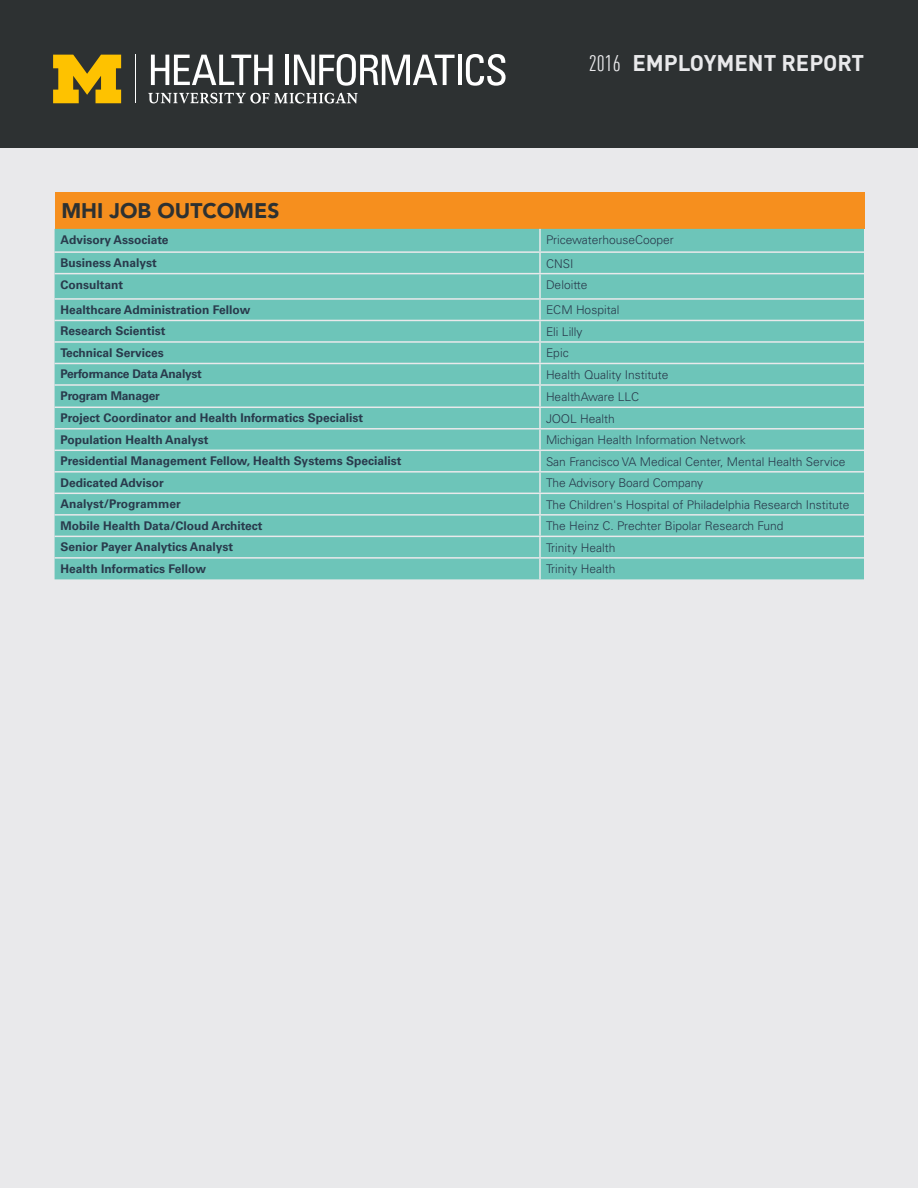
<style>
.page{position:relative;width:918px;height:1188px;background:#fff}
.page>*{position:absolute;margin:0;border:0;box-sizing:border-box;transform-origin:0 0}
.t1{font:700 22.2px "DIN Offc";color:#e9e9eb}
.t2{font:condensed 22.2px "DIN Offc";color:#e9e9eb}
.t3{font:900 21px "Avenir LT Std";color:#2d3132}
.Job_Title_Style{font:700 12px "Univers";color:#293a4c}
.Organization_Name_St{font:300 12px "Univers";color:#293a4c}
.Job_Title_Style-2{font:700 12px "Univers";letter-spacing:-.02em;color:#293a4c}
</style>
<div class="page">
<div style="left:0;top:148px;width:918px;height:1040px;background:#e9e9eb"></div>
<div style="left:0;top:0;width:918px;height:148px;background:#2d3132"></div>
<svg style="left:151px;top:55px;width:122px;height:30px"></svg>
<hr style="left:285px;top:55px;width:4px;height:30px;background:#fff">
<svg style="left:294px;top:54px;width:161px;height:32px"></svg>
<hr style="left:458px;top:55px;width:3px;height:30px;background:#fff">
<svg style="left:466px;top:54px;width:40px;height:32px"></svg>
<hr style="left:135px;top:55px;width:1px;height:48px;background:#fff">
<svg style="left:53px;top:55px;width:68px;height:48px"></svg>
<svg style="left:148px;top:93px;width:210px;height:11px"></svg>
<div style="left:55px;top:192px;width:810px;height:37px;background:#f68f1e"></div>
<div style="left:55px;top:229px;width:809px;height:350px;background:#6dc5b9"></div>
<hr style="left:539px;top:229px;width:2px;height:22px;background:#e9e9eb">
<hr style="left:55px;top:251px;width:485px;height:2px;background:#e9e9eb">
<hr style="left:540px;top:251px;width:324px;height:2px;background:#e9e9eb">
<hr style="left:539px;top:253px;width:2px;height:20px;background:#e9e9eb">
<hr style="left:55px;top:273px;width:485px;height:1px;background:#e9e9eb">
<hr style="left:540px;top:273px;width:324px;height:1px;background:#e9e9eb">
<hr style="left:539px;top:274px;width:2px;height:24px;background:#e9e9eb">
<hr style="left:55px;top:298px;width:485px;height:2px;background:#e9e9eb">
<hr style="left:540px;top:298px;width:324px;height:2px;background:#e9e9eb">
<hr style="left:539px;top:300px;width:2px;height:20px;background:#e9e9eb">
<hr style="left:55px;top:320px;width:485px;height:1px;background:#e9e9eb">
<hr style="left:540px;top:320px;width:324px;height:1px;background:#e9e9eb">
<hr style="left:539px;top:321px;width:2px;height:20px;background:#e9e9eb">
<hr style="left:55px;top:341px;width:485px;height:2px;background:#e9e9eb">
<hr style="left:540px;top:341px;width:324px;height:2px;background:#e9e9eb">
<hr style="left:539px;top:343px;width:2px;height:20px;background:#e9e9eb">
<hr style="left:55px;top:363px;width:485px;height:1px;background:#e9e9eb">
<hr style="left:540px;top:363px;width:324px;height:1px;background:#e9e9eb">
<hr style="left:539px;top:364px;width:2px;height:20px;background:#e9e9eb">
<hr style="left:55px;top:384px;width:485px;height:2px;background:#e9e9eb">
<hr style="left:540px;top:384px;width:324px;height:2px;background:#e9e9eb">
<hr style="left:539px;top:386px;width:2px;height:21px;background:#e9e9eb">
<hr style="left:55px;top:407px;width:485px;height:1px;background:#e9e9eb">
<hr style="left:540px;top:407px;width:324px;height:1px;background:#e9e9eb">
<hr style="left:539px;top:408px;width:2px;height:20px;background:#e9e9eb">
<hr style="left:55px;top:428px;width:485px;height:2px;background:#e9e9eb">
<hr style="left:540px;top:428px;width:324px;height:2px;background:#e9e9eb">
<hr style="left:539px;top:430px;width:2px;height:20px;background:#e9e9eb">
<hr style="left:55px;top:450px;width:485px;height:1px;background:#e9e9eb">
<hr style="left:540px;top:450px;width:324px;height:1px;background:#e9e9eb">
<hr style="left:539px;top:451px;width:2px;height:20px;background:#e9e9eb">
<hr style="left:55px;top:471px;width:485px;height:2px;background:#e9e9eb">
<hr style="left:540px;top:471px;width:324px;height:2px;background:#e9e9eb">
<hr style="left:539px;top:473px;width:2px;height:20px;background:#e9e9eb">
<hr style="left:55px;top:493px;width:485px;height:1px;background:#e9e9eb">
<hr style="left:540px;top:493px;width:324px;height:1px;background:#e9e9eb">
<hr style="left:539px;top:494px;width:2px;height:20px;background:#e9e9eb">
<hr style="left:55px;top:514px;width:485px;height:2px;background:#e9e9eb">
<hr style="left:540px;top:514px;width:324px;height:2px;background:#e9e9eb">
<hr style="left:539px;top:516px;width:2px;height:20px;background:#e9e9eb">
<hr style="left:55px;top:536px;width:485px;height:1px;background:#e9e9eb">
<hr style="left:540px;top:536px;width:324px;height:1px;background:#e9e9eb">
<hr style="left:539px;top:537px;width:2px;height:20px;background:#e9e9eb">
<hr style="left:55px;top:557px;width:485px;height:2px;background:#e9e9eb">
<hr style="left:540px;top:557px;width:324px;height:2px;background:#e9e9eb">
<hr style="left:539px;top:559px;width:2px;height:20px;background:#e9e9eb">
<p class="t3" style="left:61px;top:198px;width:220px">MHI JOB OUTCOMES</p>
<p class="t2" style="left:589px;top:50px;width:34px">2016</p>
<p class="t1" style="left:632px;top:48px;width:233px">EMPLOYMENT REPORT</p>
<p class="Job_Title_Style" style="left:61px;top:233px;width:109px">Advisory Associate</p>
<p class="Organization_Name_St" style="left:546px;top:233px;width:129px">PricewaterhouseCooper</p>
<p class="Job_Title_Style" style="left:61px;top:256px;width:98px">Business Analyst</p>
<p class="Organization_Name_St" style="left:546px;top:256px;width:29px">CNSI</p>
<p class="Job_Title_Style" style="left:61px;top:277px;width:64px">Consultant</p>
<p class="Organization_Name_St" style="left:546px;top:278px;width:43px">Deloitte</p>
<p class="Job_Title_Style" style="left:61px;top:303px;width:191px">Healthcare Administration Fellow</p>
<p class="Organization_Name_St" style="left:546px;top:303px;width:75px">ECM Hospital</p>
<p class="Job_Title_Style" style="left:61px;top:324px;width:106px">Research Scientist</p>
<p class="Organization_Name_St" style="left:546px;top:324px;width:38px">Eli Lilly</p>
<p class="Job_Title_Style" style="left:61px;top:346px;width:105px">Technical Services</p>
<p class="Organization_Name_St" style="left:546px;top:346px;width:24px">Epic</p>
<p class="Job_Title_Style-2" style="left:61px;top:367px;width:143px">Performance Data Analyst</p>
<p class="Organization_Name_St" style="left:546px;top:368px;width:124px">Health Quality Institute</p>
<p class="Job_Title_Style-2" style="left:61px;top:389px;width:101px">Program Manager</p>
<p class="Organization_Name_St" style="left:546px;top:389px;width:95px">HealthAware LLC</p>
<p class="Job_Title_Style" style="left:61px;top:411px;width:304px">Project Coordinator and Health Informatics Specialist</p>
<p class="Organization_Name_St" style="left:546px;top:411px;width:70px">JOOL Health</p>
<p class="Job_Title_Style" style="left:61px;top:433px;width:149px">Population Health Analyst</p>
<p class="Organization_Name_St" style="left:546px;top:433px;width:201px">Michigan Health Information Network</p>
<p class="Job_Title_Style" style="left:61px;top:454px;width:342px">Presidential Management Fellow, Health Systems Specialist</p>
<p class="Organization_Name_St" style="left:546px;top:454px;width:301px">San Francisco VA Medical Center, Mental Health Service</p>
<p class="Job_Title_Style" style="left:61px;top:476px;width:105px">Dedicated Advisor</p>
<p class="Organization_Name_St" style="left:546px;top:476px;width:159px">The Advisory Board Company</p>
<p class="Job_Title_Style" style="left:61px;top:497px;width:122px">Analyst/Programmer</p>
<p class="Organization_Name_St" style="left:546px;top:497px;width:305px">The Children's Hospital of Philadelphia Research Institute</p>
<p class="Job_Title_Style" style="left:61px;top:519px;width:204px">Mobile Health Data/Cloud Architect</p>
<p class="Organization_Name_St" style="left:546px;top:519px;width:239px">The Heinz C. Prechter Bipolar Research Fund</p>
<p class="Job_Title_Style" style="left:61px;top:540px;width:174px">Senior Payer Analytics Analyst</p>
<p class="Organization_Name_St" style="left:546px;top:540px;width:71px">Trinity Health</p>
<p class="Job_Title_Style" style="left:61px;top:562px;width:147px">Health Informatics Fellow</p>
<p class="Organization_Name_St" style="left:546px;top:562px;width:71px">Trinity Health</p>
</div>
